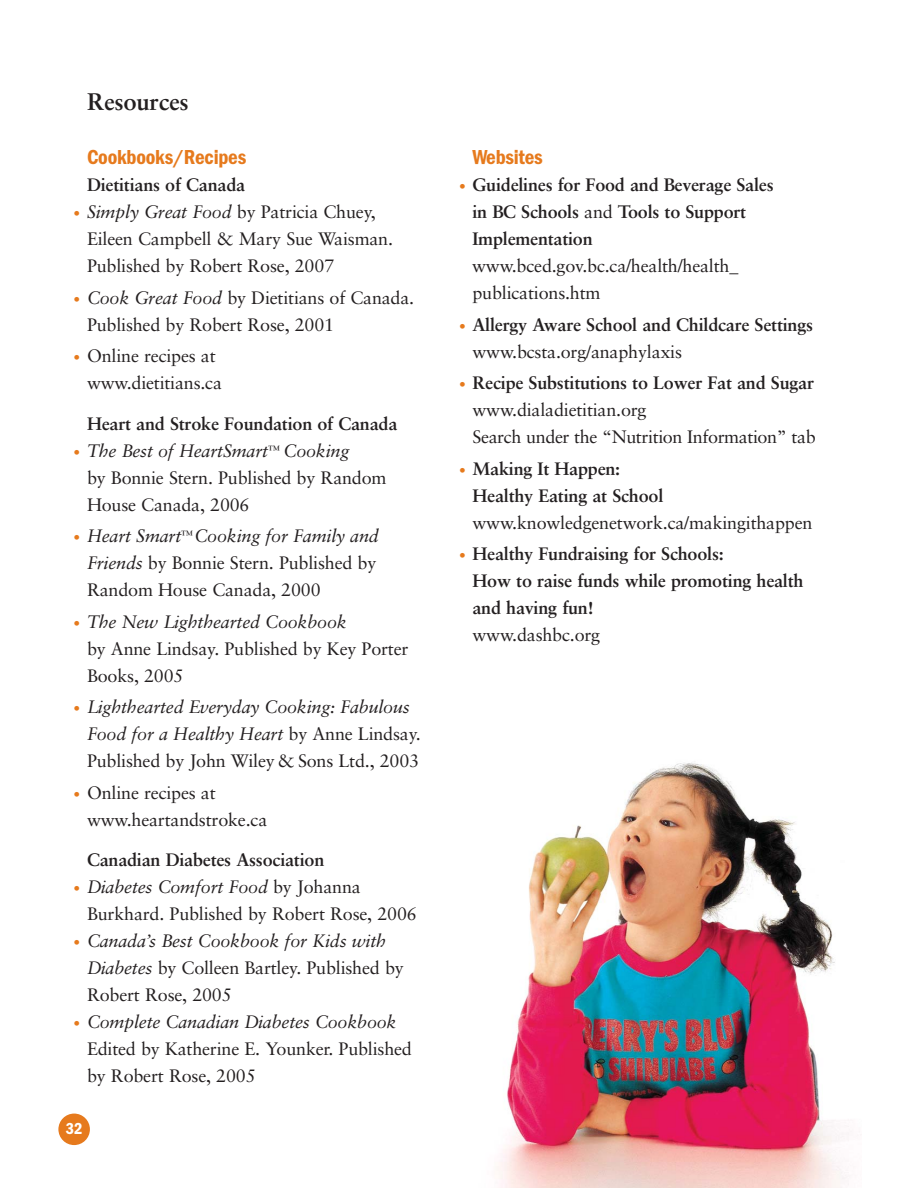
<style>
.page{position:relative;width:918px;height:1188px;background:#fff}
.page>*{position:absolute;margin:0;border:0;box-sizing:border-box;transform-origin:0 0}
.t1{font:700 24px "Sabon";letter-spacing:-.01em;color:#231f20}
.t2{font:600 condensed 21px "Franklin Gothic";letter-spacing:-.01em;color:#e67a1d}
.t3{font:18px/27px "Sabon";letter-spacing:-.01em;color:#231f20}
.t4{font:700 18px/27px "Sabon";letter-spacing:-.01em;color:#231f20}
.t5{font:italic 18px/27px "Sabon";letter-spacing:-.01em;color:#231f20}
.t6{font:600 condensed 16.5px "Franklin Gothic";color:#fff}
.s1{font-size:13.5px;color:#e67a1d}
.s2{font-style:italic}
.s3{font-style:normal;font-size:13.5px;color:#e67a1d}
.s4{font-style:normal}
.s5{font-weight:400;font-size:13.5px;color:#e67a1d}
.s6{font-weight:400}
.s7{color:#fff}
.s8{font-weight:700}
</style>
<div class="page">
<div style="left:58px;top:1114px;width:32px;height:31px;background:#e67a1d;border-radius:50%"></div>
<img style="left:497px;top:762px;width:352px;height:426px">
<h1 class="t1" style="left:87px;top:92px;width:103px">Resources</h1>
<p class="t2" style="left:87px;top:150px;width:161px">Cookbooks/Recipes</p>
<p class="t4" style="left:87px;top:173px;width:160px">Dietitians of Canada</p>
<p class="t3" style="left:87px;top:200px;width:308px;text-indent:-14px"><span class="s1">•</span> <span class="s2">Simply Great Food</span> by Patricia Chuey,<br>Eileen Campbell &amp; Mary Sue Waisman.<br>Published by Robert Rose, 2007</p>
<p class="t3" style="left:87px;top:286px;width:329px;text-indent:-14px"><span class="s1">•</span> <span class="s2">Cook Great Food</span> by Dietitians of Canada.<br>Published by Robert Rose, 2001</p>
<p class="t3" style="left:87px;top:344px;width:137px;text-indent:-14px"><span class="s1">•</span> Online recipes at www.dietitians.ca</p>
<p class="t4" style="left:87px;top:412px;width:312px">Heart and Stroke Foundation of Canada</p>
<p class="t3" style="left:87px;top:439px;width:301px;text-indent:-14px"><span class="s1">•</span> <span class="s2">The Best of HeartSmart</span><sup>™</sup> <span class="s2">Cooking<br></span>by Bonnie Stern. Published by Random<br>House Canada, 2006</p>
<p class="t3" style="left:87px;top:524px;width:293px;text-indent:-14px"><span class="s1">•</span> <span class="s2">Heart Smart</span><sup>™</sup><span class="s2">Cooking for Family and<br>Friends</span> by Bonnie Stern. Published by<br>Random House Canada, 2000</p>
<p class="t3" style="left:87px;top:610px;width:323px;text-indent:-14px"><span class="s1">•</span> <span class="s2">The New Lighthearted Cookbook<br></span>by Anne Lindsay. Published by Key Porter<br>Books, 2005</p>
<p class="t5" style="left:87px;top:695px;width:335px;text-indent:-14px"><span class="s3">•</span> Lighthearted Everyday Cooking: Fabulous<br>Food for a Healthy Heart <span class="s4">by Anne Lindsay.<br>Published by John Wiley &amp; Sons Ltd., 2003</span></p>
<p class="t3" style="left:87px;top:781px;width:182px;text-indent:-14px"><span class="s1">•</span> Online recipes at www.heartandstroke.ca</p>
<p class="t4" style="left:87px;top:848px;width:239px">Canadian Diabetes Association</p>
<p class="t3" style="left:87px;top:875px;width:331px;text-indent:-14px"><span class="s1">•</span> <span class="s2">Diabetes Comfort Food</span> by Johanna<br>Burkhard. Published by Robert Rose, 2006</p>
<p class="t3" style="left:87px;top:929px;width:318px;text-indent:-14px"><span class="s1">•</span> <span class="s2">Canada’s Best Cookbook for Kids with<br>Diabetes</span> by Colleen Bartley. Published by<br>Robert Rose, 2005</p>
<p class="t3" style="left:87px;top:1010px;width:326px;text-indent:-14px"><span class="s1">•</span> <span class="s2">Complete Canadian Diabetes Cookbook<br></span>Edited by Katherine E. Younker. Published by Robert Rose, 2005</p>
<p class="t6" style="left:66px;top:1123px;width:18px">32</p>
<p class="t2" style="left:472px;top:150px;width:72px">Websites</p>
<p class="t4" style="left:459px;top:173px;width:316px"><span class="s5">•</span> Guidelines for Food and Beverage Sales</p>
<p class="t4" style="left:472px;top:200px;width:275px">in BC Schools <span class="s6">and</span> Tools to Support</p>
<p class="t4" style="left:472px;top:227px;width:122px">Implementation</p>
<p class="t3" style="left:466px;top:254px;width:274px"><span class="s7">(</span>www.bced.gov.bc.ca/health/health_</p>
<p class="t3" style="left:473px;top:281px;width:135px">publications.htm<span class="s7">)</span></p>
<p class="t4" style="left:472px;top:312px;width:342px;text-indent:-14px"><span class="s5">•</span> Allergy Aware School and Childcare Settings <span class="s6">www.bcsta.org/anaphylaxis</span></p>
<p class="t3" style="left:472px;top:371px;width:345px;text-indent:-14px"><span class="s1">•</span> <span class="s8">Recipe Substitutions to Lower Fat and Sugar </span>www.dialadietitian.org<br>Search under the “Nutrition Information” tab</p>
<p class="t4" style="left:472px;top:456px;width:192px;text-indent:-14px"><span class="s5">•</span> Making It Happen:<br>Healthy Eating at School</p>
<p class="t3" style="left:472px;top:510px;width:342px">www.knowledgenetwork.ca/makingithappen</p>
<p class="t4" style="left:472px;top:542px;width:333px;text-indent:-14px"><span class="s5">•</span> Healthy Fundraising for Schools:<br>How to raise funds while promoting health and having fun!</p>
<p class="t3" style="left:472px;top:623px;width:129px">www.dashbc.org</p>
</div>
